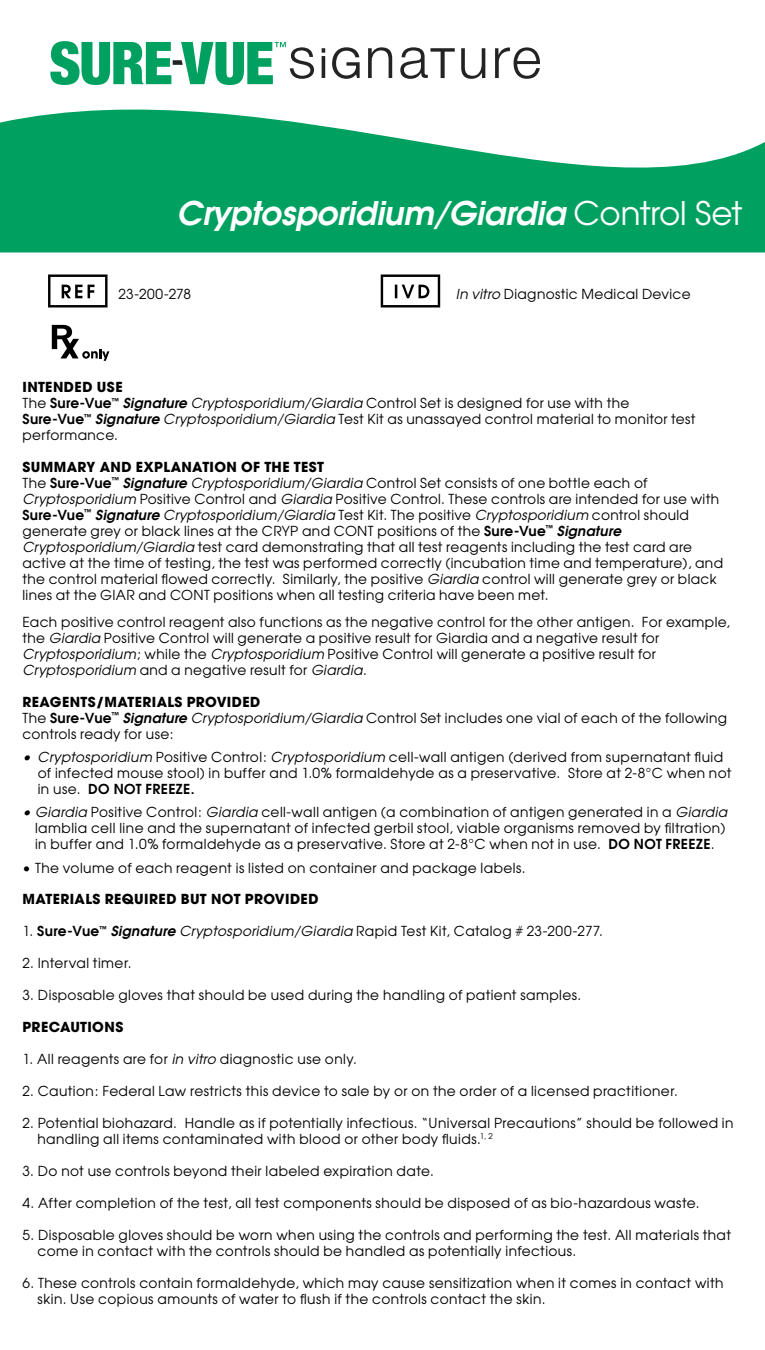
<style>
.page{position:relative;width:765px;height:1350px;background:#fff}
.page>*{position:absolute;margin:0;border:0;box-sizing:border-box;transform-origin:0 0}
.t1{font:italic 600 32.5px "Avant Garde";letter-spacing:-.005em;color:#fff}
.t2{font:13.75px/16px "Avant Garde";letter-spacing:.03em;color:#000}
.t3{font:700 13.75px "Avant Garde";letter-spacing:.03em;color:#000}
.s1{font-weight:400;font-style:normal}
.s2{font-style:italic}
.s3{font-weight:700}
.s4{font-weight:600}
.s5{font-weight:600;font-style:italic}
</style>
<div class="page">
<svg style="left:0;top:65px;width:765px;height:188px;fill:#00a160"></svg>
<svg style="left:50px;top:41px;width:264px;height:44px"></svg>
<hr style="left:322px;top:56px;width:3px;height:22px;background:#242324">
<svg style="left:322px;top:48px;width:3px;height:5px"></svg>
<svg style="left:332px;top:47px;width:28px;height:32px"></svg>
<svg style="left:368px;top:47px;width:24px;height:31px"></svg>
<svg style="left:400px;top:47px;width:55px;height:32px"></svg>
<svg style="left:461px;top:48px;width:24px;height:31px"></svg>
<svg style="left:495px;top:47px;width:45px;height:32px"></svg>
<svg style="left:48px;top:275px;width:60px;height:32px"></svg>
<svg style="left:381px;top:275px;width:59px;height:32px"></svg>
<svg style="left:52px;top:325px;width:57px;height:36px"></svg>
<h1 class="t1" style="left:177px;top:191px;width:567px">Cryptosporidium/Giardia <span class="s1">Control Set</span></h1>
<p class="t2" style="left:119px;top:285px;width:74px">23-200-278</p>
<p class="t2" style="left:456px;top:286px;width:236px"><span class="s2">In vitro</span> Diagnostic Medical Device</p>
<p class="t2" style="left:22px;top:379px;width:675px"><span class="s3">INTENDED USE<br></span>The <span class="s4">Sure-Vue</span><sup>™</sup> <span class="s5">Signature</span> <span class="s2">Cryptosporidium/Giardia</span> Control Set is designed for use with the <span class="s4">Sure-Vue</span><sup>™</sup> <span class="s5">Signature</span> <span class="s2">Cryptosporidium/Giardia</span> Test Kit as unassayed control material to monitor test performance.</p>
<p class="t2" style="left:22px;top:459px;width:702px"><span class="s3">SUMMARY AND EXPLANATION OF THE TEST<br></span>The <span class="s4">Sure-Vue</span><sup>™</sup> <span class="s5">Signature</span> <span class="s2">Cryptosporidium/Giardia</span> Control Set consists of one bottle each of <span class="s2">Cryptosporidium</span> Positive Control and <span class="s2">Giardia</span> Positive Control. These controls are intended for use with <span class="s4">Sure-Vue</span><sup>™</sup> <span class="s5">Signature</span> <span class="s2">Cryptosporidium/Giardia</span> Test Kit. The positive <span class="s2">Cryptosporidium</span> control should generate grey or black lines at the CRYP and CONT positions of the <span class="s4">Sure-Vue</span><sup>™</sup> <span class="s5">Signature </span><span class="s2">Cryptosporidium/Giardia</span> test card demonstrating that all test reagents including the test card are active at the time of testing, the test was performed correctly (incubation time and temperature), and the control material flowed correctly. Similarly, the positive <span class="s2">Giardia</span> control will generate grey or black lines at the GIAR and CONT positions when all testing criteria have been met.</p>
<p class="t2" style="left:22px;top:614px;width:709px">Each positive control reagent also functions as the negative control for the other antigen. For example, the <span class="s2">Giardia</span> Positive Control will generate a positive result for Giardia and a negative result for <span class="s2">Cryptosporidium</span>; while the <span class="s2">Cryptosporidium</span> Positive Control will generate a positive result for <span class="s2">Cryptosporidium</span> and a negative result for <span class="s2">Giardia</span>.</p>
<p class="t2" style="left:22px;top:694px;width:706px"><span class="s3">REAGENTS/MATERIALS PROVIDED<br></span>The <span class="s4">Sure-Vue</span><sup>™</sup> <span class="s5">Signature</span> <span class="s2">Cryptosporidium/Giardia</span> Control Set includes one vial of each of the following controls ready for use:</p>
<p class="t2" style="left:38px;top:749px;width:695px;text-indent:-15px"><span class="s2">• Cryptosporidium</span> Positive Control: <span class="s2">Cryptosporidium</span> cell-wall antigen (derived from supernatant fluid of infected mouse stool) in buffer and 1.0% formaldehyde as a preservative. Store at 2-8°C when not in use. <span class="s4">DO NOT FREEZE.</span></p>
<p class="t2" style="left:35px;top:804px;width:694px;text-indent:-13px"><span class="s2">• Giardia</span> Positive Control: <span class="s2">Giardia</span> cell-wall antigen (a combination of antigen generated in a <span class="s2">Giardia </span>lamblia cell line and the supernatant of infected gerbil stool, viable organisms removed by filtration) in buffer and 1.0% formaldehyde as a preservative. Store at 2-8°C when not in use. <span class="s4">DO NOT FREEZE</span>.</p>
<p class="t2" style="left:22px;top:859px;width:505px">• The volume of each reagent is listed on container and package labels.</p>
<p class="t3" style="left:22px;top:890px;width:298px">MATERIALS REQUIRED BUT NOT PROVIDED</p>
<p class="t2" style="left:22px;top:923px;width:582px">1. <span class="s4">Sure-Vue</span><sup>™</sup> <span class="s5">Signature</span> <span class="s2">Cryptosporidium/Giardia</span> Rapid Test Kit, Catalog # 23-200-277.</p>
<p class="t2" style="left:22px;top:955px;width:111px">2. Interval timer.</p>
<p class="t2" style="left:22px;top:987px;width:560px">3. Disposable gloves that should be used during the handling of patient samples.</p>
<p class="t3" style="left:22px;top:1018px;width:102px">PRECAUTIONS</p>
<p class="t2" style="left:22px;top:1051px;width:336px">1. All reagents are for <span class="s2">in vitro</span> diagnostic use only.</p>
<p class="t2" style="left:22px;top:1083px;width:657px">2. Caution: Federal Law restricts this device to sale by or on the order of a licensed practitioner.</p>
<p class="t2" style="left:37px;top:1115px;width:698px;text-indent:-15px">2. Potential biohazard. Handle as if potentially infectious. “Universal Precautions” should be followed in handling all items contaminated with blood or other body fluids.<sup>1,</sup> <sup>2</sup></p>
<p class="t2" style="left:23px;top:1163px;width:413px">3. Do not use controls beyond their labeled expiration date.</p>
<p class="t2" style="left:23px;top:1195px;width:679px">4. After completion of the test, all test components should be disposed of as bio-hazardous waste.</p>
<p class="t2" style="left:38px;top:1227px;width:695px;text-indent:-15px">5. Disposable gloves should be worn when using the controls and performing the test. All materials that come in contact with the controls should be handled as potentially infectious.</p>
<p class="t2" style="left:38px;top:1275px;width:688px;text-indent:-15px">6. These controls contain formaldehyde, which may cause sensitization when it comes in contact with skin. Use copious amounts of water to flush if the controls contact the skin.</p>
</div>
